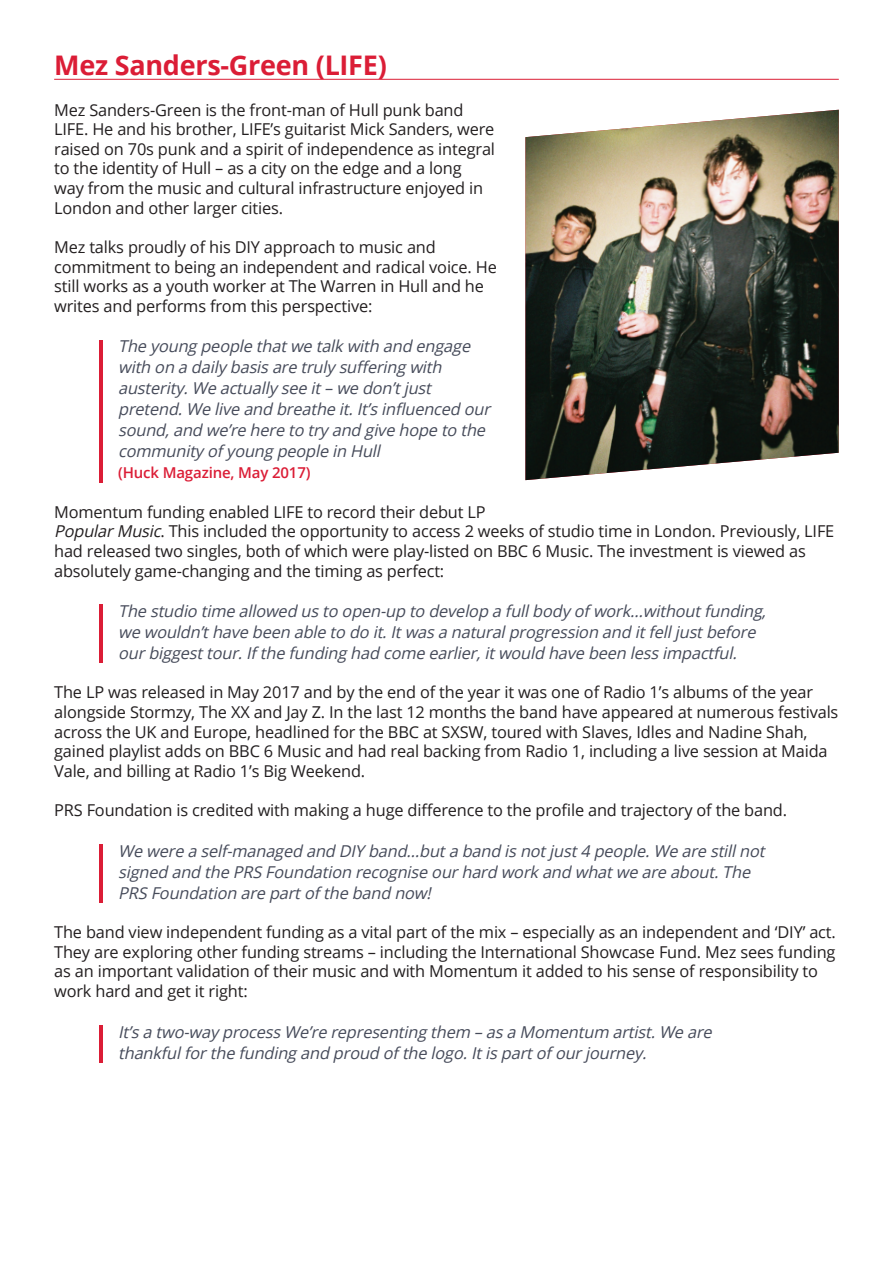
<style>
.page{position:relative;width:893px;height:1263px;background:#fff}
.page>*{position:absolute;margin:0;border:0;box-sizing:border-box;transform-origin:0 0}
.t1{font:700 27px "Open Sans";letter-spacing:-.01em;color:#db1d36}
.t2{font:16.35px/19.6px "Open Sans";letter-spacing:-.01em;color:#231f20}
.t3{font:italic 16.35px/21px "Open Sans";letter-spacing:-.01em;color:#464b5a}
.t4{font:600 15px "Open Sans";letter-spacing:-.01em;color:#db1d36}
.s1{font-style:italic}
</style>
<div class="page">
<hr style="left:54px;top:79px;width:785px;height:1px;background:#db1d36">
<hr style="left:99px;top:340px;width:4px;height:142px;background:#db1d36">
<hr style="left:99px;top:605px;width:4px;height:58px;background:#db1d36">
<hr style="left:99px;top:844px;width:4px;height:59px;background:#db1d36">
<hr style="left:99px;top:1025px;width:4px;height:37px;background:#db1d36">
<img style="left:525px;top:110px;width:314px;height:370px">
<h1 class="t1" style="left:54px;top:46px;width:334px">Mez Sanders-Green (LIFE)</h1>
<p class="t2" style="left:54px;top:99px;width:442px">Mez Sanders-Green is the front-man of Hull punk band LIFE. He and his brother, LIFE’s guitarist Mick Sanders, were raised on 70s punk and a spirit of independence as integral to the identity of Hull – as a city on the edge and a long way from the music and cultural infrastructure enjoyed in London and other larger cities.</p>
<p class="t2" style="left:54px;top:237px;width:444px">Mez talks proudly of his DIY approach to music and commitment to being an independent and radical voice. He still works as a youth worker at The Warren in Hull and he writes and performs from this perspective:</p>
<p class="t3" style="left:118px;top:336px;width:378px">The youngpeople thatwe talkwith and engage with on a daily basisare truly sufferingwith austerity.We actually see it–we don’tjust pretend.We live and breathe it.It’sinfluenced our sound,and we’re here to try and give hope to the community ofyoungpeople in Hull</p>
<p class="t4" style="left:118px;top:463px;width:194px">(Huck Magazine, May 2017)</p>
<p class="t2" style="left:54px;top:501px;width:782px">Momentum funding enabled LIFE to record their debut LP<br><span class="s1">PopularMusic</span>. This included the opportunity to access 2 weeks of studio time in London. Previously, LIFE had released two singles, both of which were play-listed on BBC 6 Music. The investment is viewed as absolutely game-changing and the timing as perfect:</p>
<p class="t3" style="left:118px;top:600px;width:654px">The studio time allowed usto open-up to develop a fullbody ofwork…withoutfunding, we wouldn’thave been able to do it.Itwasa naturalprogression and itfelljustbefore ourbiggesttour.Ifthe fundinghad come earlier,itwould have been lessimpactful.</p>
<p class="t2" style="left:54px;top:682px;width:786px">The LP was released in May 2017 and by the end of the year it was one of Radio 1’s albums of the year alongside Stormzy, The XX and Jay Z. In the last 12 months the band have appeared at numerous festivals across the UK and Europe, headlined for the BBC at SXSW, toured with Slaves, Idles and Nadine Shah, gained playlist adds on BBC 6 Music and had real backing from Radio 1, including a live session at Maida Vale, and billing at Radio 1’s Big Weekend.</p>
<p class="t2" style="left:54px;top:800px;width:734px">PRS Foundation is credited with making a huge difference to the profile and trajectory of the band.</p>
<p class="t3" style="left:118px;top:840px;width:653px">We were a self-managed and DIY band…buta band isnotjust4 people.We are stillnot signed and the PRSFoundation recognise ourhard workand whatwe are about.The<br>PRSFoundation are partofthe band now!</p>
<p class="t2" style="left:54px;top:922px;width:783px">The band view independent funding as a vital part of the mix – especially as an independent and ‘DIY’ act.<br>They are exploring other funding streams – including the International Showcase Fund. Mez sees funding as an important validation of their music and with Momentum it added to his sense of responsibility to work hard and get it right:</p>
<p class="t3" style="left:118px;top:1021px;width:600px">It’sa two-way processWe’re representingthem –asa Momentum artist.We are thankfulforthe fundingand proud ofthe logo.Itispartofourjourney.</p>
</div>
